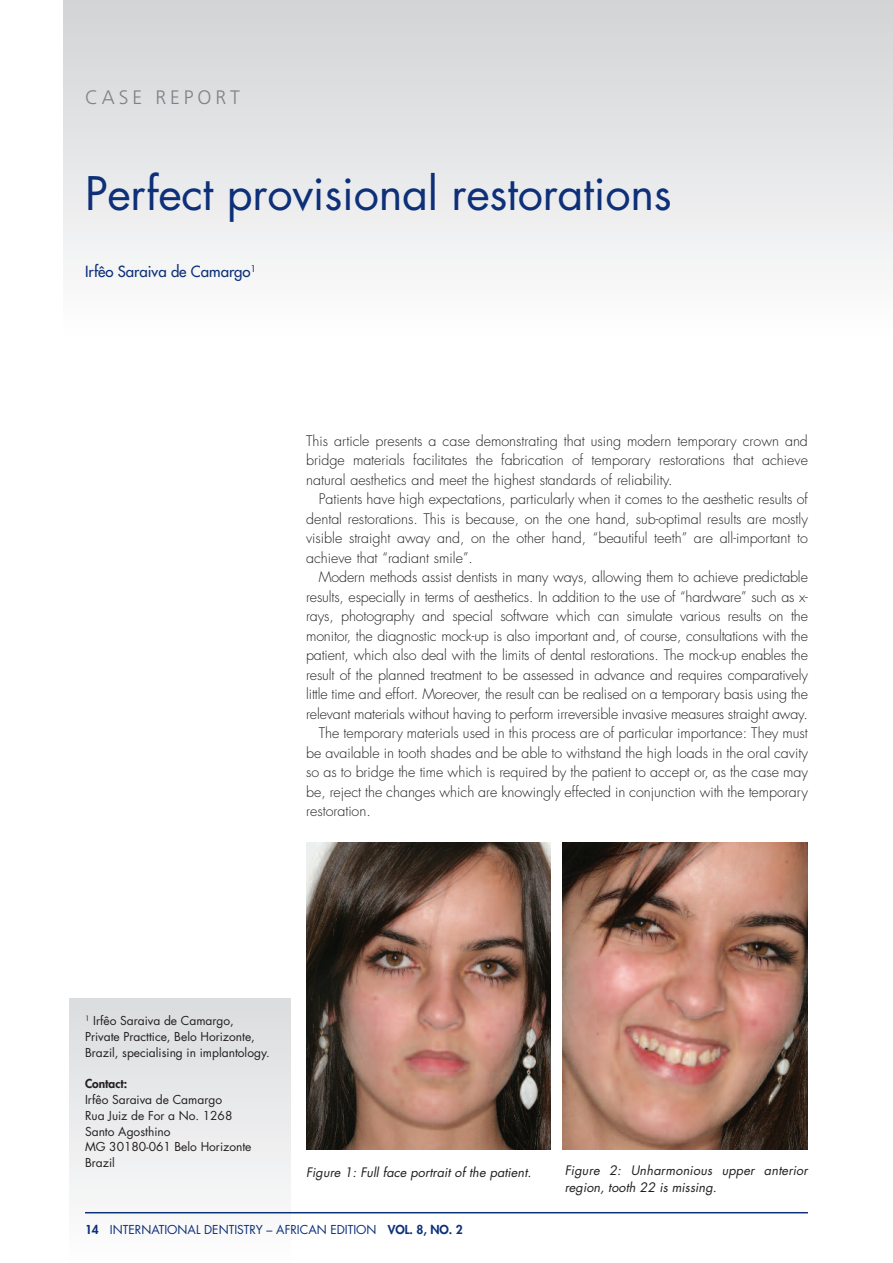
<style>
.page{position:relative;width:893px;height:1263px;background:#fff}
.page>*{position:absolute;margin:0;border:0;box-sizing:border-box;transform-origin:0 0}
.t1{font:45px "Futura";letter-spacing:-.005em;color:#0d3079}
.t2{font:300 19.5px "Frutiger";letter-spacing:.2em;color:#808285}
.t3{font:15px "Futura";color:#0d3079}
.t4{font:300 14.25px/19.5px "Futura";letter-spacing:-.01em;color:#231f20;text-align:justify}
.t5{font:italic 12.75px/16.6px "Futura";letter-spacing:.005em;color:#231f20}
.t6{font:12px/15.8px "Futura";color:#231f20}
.t7{font:12px "Futura";color:#0d3079}
.t8{font:800 12px "Futura";color:#231f20}
.s1{font-weight:800}
</style>
<div class="page">
<div style="left:70px;top:998px;width:221px;height:265px;background:linear-gradient(to bottom,#dbdcde,#fefefe)"></div>
<div style="left:64px;top:0;width:829px;height:334px;background:linear-gradient(to bottom,#d2d3d6,#fdfdfe)"></div>
<hr style="left:85px;top:1212px;width:723px;height:1px;background:#0d3079">
<img style="left:306px;top:842px;width:244px;height:308px">
<img style="left:563px;top:842px;width:245px;height:308px">
<h2 class="t2" style="left:85px;top:89px;width:157px">CASE REPORT</h2>
<h1 class="t1" style="left:85px;top:173px;width:588px">Perfect provisional restorations</h1>
<p class="t3" style="left:85px;top:264px;width:172px">Irfêo Saraiva de Camargo<sup>1</sup></p>
<p class="t4" style="left:306px;top:432px;width:503px">This article presents a case demonstrating that using modern temporary crown and bridge materials facilitates the fabrication of temporary restorations that achieve natural aesthetics and meet the highest standards of reliability.</p>
<p class="t4" style="left:306px;top:490px;width:503px;text-indent:13px">Patients have high expectations, particularly when it comes to the aesthetic results of dental restorations. This is because, on the one hand, sub-optimal results are mostly visible straight away and, on the other hand, “beautiful teeth” are all-important to achieve that “radiant smile”.</p>
<p class="t4" style="left:319px;top:568px;width:490px">Modern methods assist dentists in many ways, allowing them to achieve predictable</p>
<p class="t4" style="left:306px;top:588px;width:503px">results, especially in terms of aesthetics. In addition to the use of “hardware” such as x-</p>
<p class="t4" style="left:306px;top:607px;width:503px">rays, photography and special software which can simulate various results on the</p>
<p class="t4" style="left:306px;top:627px;width:503px">monitor, the diagnostic mock-up is also important and, of course, consultations with the</p>
<p class="t4" style="left:306px;top:646px;width:503px">patient, which also deal with the limits of dental restorations. The mock-up enables the</p>
<p class="t4" style="left:306px;top:666px;width:503px">result of the planned treatment to be assessed in advance and requires comparatively</p>
<p class="t4" style="left:306px;top:685px;width:503px">little time and effort. Moreover, the result can be realised on a temporary basis using the</p>
<p class="t4" style="left:306px;top:705px;width:503px">relevant materials without having to perform irreversible invasive measures straight away.</p>
<p class="t4" style="left:319px;top:724px;width:490px">The temporary materials used in this process are of particular importance: They must</p>
<p class="t4" style="left:306px;top:744px;width:503px">be available in tooth shades and be able to withstand the high loads in the oral cavity</p>
<p class="t4" style="left:306px;top:763px;width:503px">so as to bridge the time which is required by the patient to accept or, as the case may</p>
<p class="t4" style="left:306px;top:783px;width:503px">be, reject the changes which are knowingly effected in conjunction with the temporary</p>
<p class="t4" style="left:306px;top:802px;width:66px">restoration.</p>
<p class="t6" style="left:85px;top:1014px;width:186px"><sup>1</sup> Irfêo Saraiva de Camargo,<br>Private Practtice, Belo Horizonte,<br>Brazil, specialising in implantology.</p>
<p class="t8" style="left:85px;top:1078px;width:44px">Contact:</p>
<p class="t6" style="left:85px;top:1093px;width:168px">Irfêo Saraiva de Camargo<br>Rua Juiz de For a No. 1268<br>Santo Agosthino<br>MG 30180-061 Belo Horizonte<br>Brazil</p>
<p class="t5" style="left:306px;top:1164px;width:227px">Figure 1: Full face portrait of the patient.</p>
<p class="t5" style="left:565px;top:1163px;width:245px">Figure 2: Unharmonious upper anterior region, tooth 22 is missing.</p>
<p class="t7" style="left:85px;top:1224px;width:379px"><span class="s1">14</span> INTERNATIONAL DENTISTRY – AFRICAN EDITION <span class="s1">VOL. 8, NO. 2</span></p>
</div>
